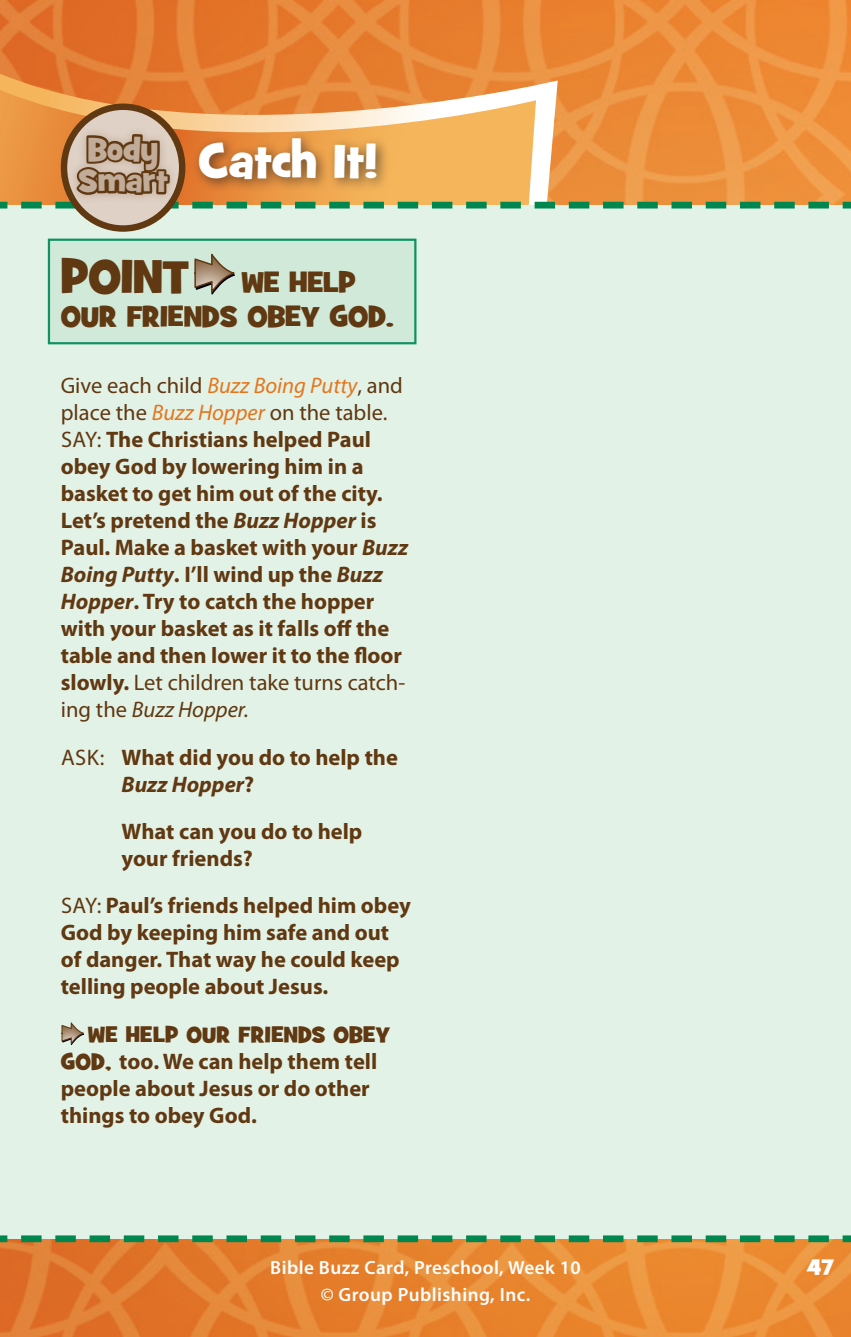
<style>
.page{position:relative;width:851px;height:1337px;background:#fff}
.page>*{position:absolute;margin:0;border:0;box-sizing:border-box;transform-origin:0 0}
.t1{font:47.25px "Grilled Cheese BTN";color:#fff}
.t2{font:31.5px/31.5px "Grilled Cheese BTN";color:#c0ac98;text-align:center}
.t3{font:29.25px/33.8px "Grilled Cheese BTN";letter-spacing:-.01em;color:#603811}
.t4{font:700 22.5px/27px "Myriad Pro";color:#603811}
.t5{font:22.5px "Grilled Cheese BTN";letter-spacing:.005em;color:#603811}
.t6{font:22.5px "Grilled Cheese BTN";color:#fff}
.t7{font:600 19.12px/27px "Myriad Pro";letter-spacing:.025em;color:#fff;text-align:center}
.s1{font-size:47.25px}
.s2{font-weight:400}
.s3{font-weight:400;font-style:italic;color:#e3761d}
.s4{font-style:italic}
.s5{font-weight:400;font-style:italic}
.s6{font-family:"Grilled Cheese BTN";font-weight:400}
</style>
<div class="page">
<img style="left:0;top:1245px;width:850px;height:91px">
<div style="left:0;top:523px;width:850px;height:722px;background:#e3f2e7"></div>
<svg style="left:61px;top:1022px;width:23px;height:23px"></svg>
<svg style="left:0;top:0;width:850px;height:523px;background:#dec9a4"></svg>
<h2 class="t2" style="left:78px;top:133px;width:91px">Body<br>Smart</h2>
<h1 class="t1" style="left:198px;top:133px;width:180px">Catch It!</h1>
<h3 class="t3" style="left:61px;top:265px;width:334px"><span class="s1">POINT</span> WE HELP<br>OUR FRIENDS OBEY GOD.</h3>
<p class="t4" style="left:61px;top:372px;width:349px"><span class="s2">Give each child</span> <span class="s3">Buzz Boing Putty</span><span class="s2">, and place the</span> <span class="s3">Buzz Hopper</span> <span class="s2">on the table.<br>SAY:</span> The Christians helped Paul obey God by lowering him in a basket to get him out of the city.<br>Let’s pretend the <span class="s4">Buzz Hopper</span> is<br>Paul. Make a basket with your <span class="s4">Buzz<br>Boing Putty</span>. I’ll wind up the <span class="s4">Buzz<br>Hopper</span>. Try to catch the hopper with your basket as it falls off the table and then lower it to the floor slowly. <span class="s2">Let children take turns catch&shy;ing the</span> <span class="s5">Buzz Hopper.</span></p>
<p class="t4" style="left:122px;top:744px;width:278px;text-indent:-61px"><span class="s2">ASK:</span> What did you do to help the<br><span class="s4">Buzz Hopper</span>?</p>
<p class="t4" style="left:122px;top:818px;width:242px">What can you do to help your friends?</p>
<p class="t4" style="left:61px;top:892px;width:351px"><span class="s2">SAY:</span> Paul’s friends helped him obey<br>God by keeping him safe and out of danger. That way he could keep telling people about Jesus.</p>
<p class="t5" style="left:88px;top:1020px;width:304px">WE HELP OUR FRIENDS OBEY</p>
<p class="t4" style="left:61px;top:1047px;width:318px"><span class="s6">GOD,</span> too. We can help them tell people about Jesus or do other things to obey God.</p>
<p class="t7" style="left:270px;top:1254px;width:312px">Bible Buzz Card, Preschool, Week 10 © Group Publishing, Inc.</p>
<p class="t6" style="left:807px;top:1254px;width:28px">47</p>
</div>
